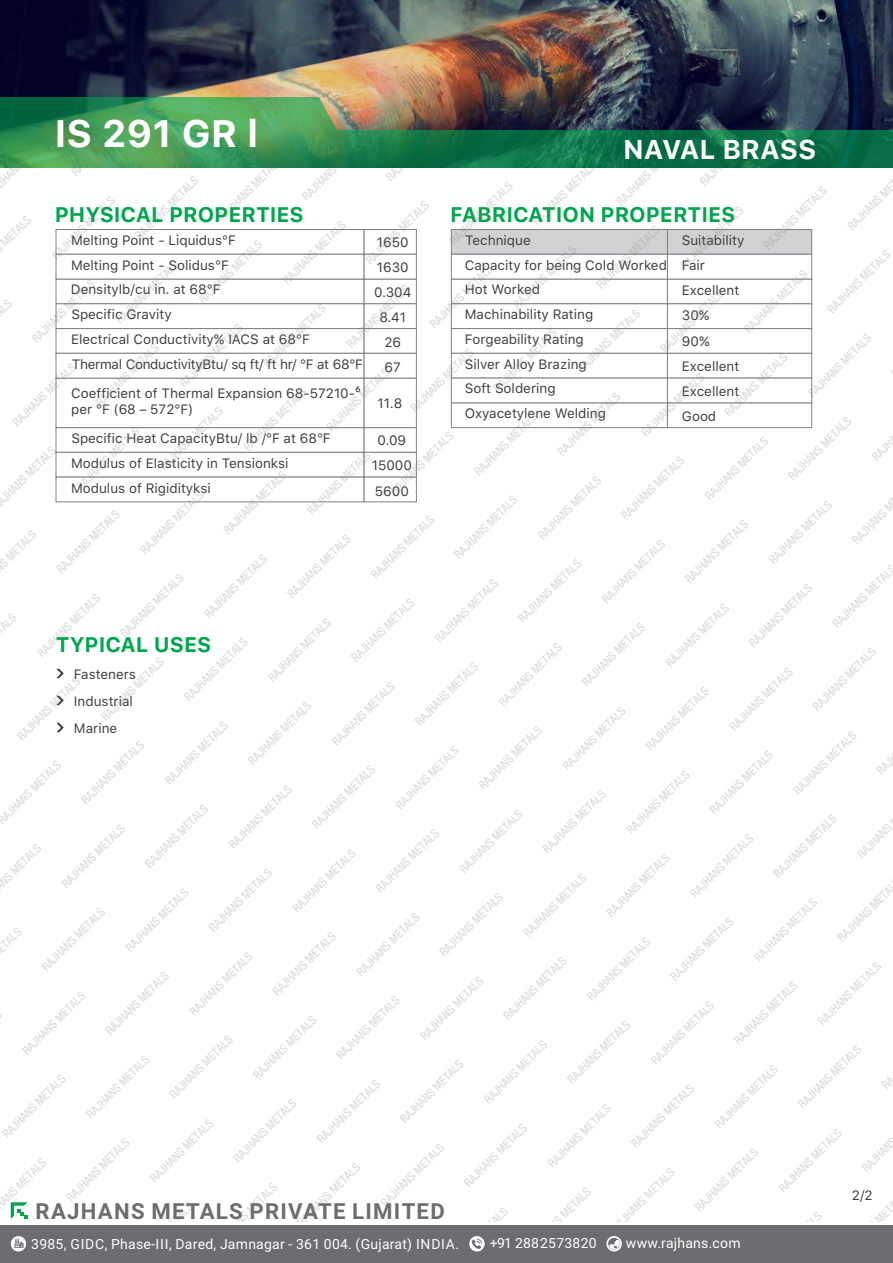
<style>
.page{position:relative;width:893px;height:1263px;background:#fff}
.page>*{position:absolute;margin:0;border:0;box-sizing:border-box;transform-origin:0 0}
.t1{font:700 38.1px "SF Pro Text";color:#fff}
.t2{font:700 27px "SF Pro Text";color:#fff}
.t3{font:700 22.2px "Roboto";letter-spacing:.055em;color:#6c6d70}
.t4{font:700 21px "SF Pro Text";color:#00a54f}
.t5{font:13.95px "Roboto";letter-spacing:.02em;color:#fff}
.t6{font:13.5px/24.8px "SF Pro Text";color:#3e3e3f}
</style>
<div class="page">
<img style="left:0;top:0;width:893px;height:97px">
<img style="left:0;top:97px;width:893px;height:71px">
<div style="left:0;top:1225px;width:893px;height:38px;background:#6c6d70"></div>
<svg style="left:606px;top:1236px;width:16px;height:15px"></svg>
<svg style="left:608px;top:1238px;width:12px;height:12px"></svg>
<svg style="left:469px;top:1236px;width:16px;height:15px"></svg>
<svg style="left:472px;top:1238px;width:10px;height:11px"></svg>
<div style="left:11px;top:1236px;width:15px;height:15px;background:#fff;border-radius:50%"></div>
<svg style="left:14px;top:1239px;width:10px;height:9px"></svg>
<img style="left:0;top:168px;width:893px;height:1053px">
<h1 class="t1" style="left:54px;top:111px;width:205px">IS 291 GR l</h1>
<h3 class="t4" style="left:55px;top:202px;width:251px">PHYSICAL PROPERTIES</h3>
<p class="t6" style="left:71px;top:228px;width:293px">Melting Point - Liquidus°F<br>Melting Point - Solidus°F<br>Densitylb/cu in. at 68°F<br>Specific Gravity<br>Electrical Conductivity% IACS at 68°F<br>Thermal ConductivityBtu/ sq ft/ ft hr/ °F at 68°F</p>
<p class="t6" style="left:71px;top:385px;width:291px;line-height:16px">Coefficient of Thermal Expansion 68-57210-⁶ per °F (68 – 572°F)</p>
<p class="t6" style="left:71px;top:426px;width:261px">Specific Heat CapacityBtu/ lb /°F at 68°F<br>Modulus of Elasticity in Tensionksi<br>Modulus of Rigidityksi</p>
<p class="t6" style="left:374px;top:229px;width:39px;line-height:25.2px;text-align:center">1650<br>1630<br>0.304<br>8.41<br>26<br>67</p>
<p class="t6" style="left:378px;top:390px;width:26px">11.8</p>
<p class="t6" style="left:372px;top:427px;width:42px;line-height:25.5px;text-align:center">0.09<br>15000<br>5600</p>
<h2 class="t2" style="left:623px;top:133px;width:195px">NAVAL BRASS</h2>
<h3 class="t4" style="left:450px;top:202px;width:287px">FABRICATION PROPERTIES</h3>
<p class="t6" style="left:465px;top:228px;width:67px">Technique</p>
<p class="t6" style="left:682px;top:228px;width:64px">Suitability</p>
<p class="t6" style="left:465px;top:252px;width:204px">Capacity for being Cold Worked<br>Hot Worked<br>Machinability Rating<br>Forgeability Rating<br>Silver Alloy Brazing<br>Soft Soldering<br>Oxyacetylene Welding</p>
<p class="t6" style="left:682px;top:252px;width:59px;line-height:25.3px">Fair<br>Excellent<br>30%<br>90%<br>Excellent<br>Excellent<br>Good</p>
<h3 class="t4" style="left:56px;top:632px;width:157px">TYPICAL USES</h3>
<p class="t6" style="left:74px;top:661px;width:63px">Fasteners</p>
<p class="t6" style="left:74px;top:689px;width:60px">Industrial</p>
<p class="t6" style="left:74px;top:716px;width:45px">Marine</p>
<h3 class="t3" style="left:36px;top:1195px;width:411px">RAJHANS METALS PRIVATE LIMITED</h3>
<p class="t5" style="left:31px;top:1234px;width:429px">3985, GIDC, Phase-III, Dared, Jamnagar - 361 004. (Gujarat) INDIA.</p>
<p class="t5" style="left:490px;top:1234px;width:108px">+91 288 2573820</p>
<p class="t5" style="left:626px;top:1234px;width:116px">www.rajhans.com</p>
<p class="t6" style="left:852px;top:1183px;width:22px">2/2</p>
</div>
